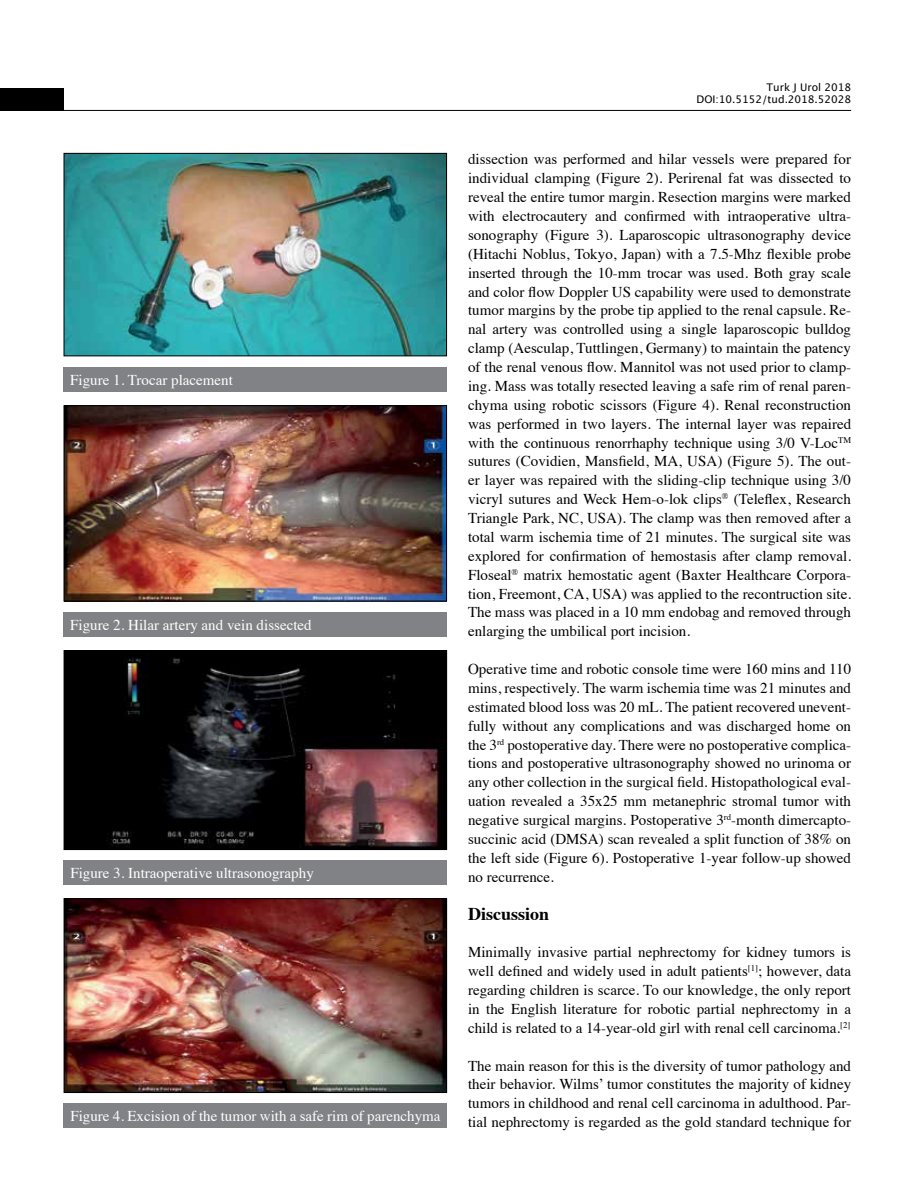
<style>
.page{position:relative;width:915px;height:1191px;background:#fff}
.page>*{position:absolute;margin:0;border:0;box-sizing:border-box;transform-origin:0 0}
.t1{font:700 18px "Times";color:#000}
.t2{font:15px/18.9px "Times";color:#000;text-align:justify}
.t3{font:15px "Times";color:#fff}
.t4{font:10.5px/12.6px "Lucida Grande";color:#000;text-align:right}
</style>
<div class="page">
<hr style="left:64px;top:110px;width:786px;height:1px;background:#000">
<div style="left:0;top:88px;width:64px;height:23px;background:#000"></div>
<img style="left:66px;top:900px;width:378px;height:190px">
<div style="left:64px;top:898px;width:382px;height:194px;border:1px solid #000"></div>
<div style="left:64px;top:1103px;width:383px;height:24px;background:#808285"></div>
<img style="left:66px;top:652px;width:378px;height:195px">
<div style="left:64px;top:650px;width:382px;height:199px;border:1px solid #000"></div>
<div style="left:64px;top:860px;width:383px;height:24px;background:#808285"></div>
<img style="left:66px;top:407px;width:378px;height:192px">
<div style="left:64px;top:405px;width:382px;height:196px;border:1px solid #000"></div>
<div style="left:64px;top:612px;width:383px;height:24px;background:#808285"></div>
<img style="left:66px;top:155px;width:378px;height:199px">
<div style="left:64px;top:153px;width:382px;height:203px;border:1px solid #000"></div>
<div style="left:64px;top:367px;width:383px;height:24px;background:#808285"></div>
<p class="t3" style="left:70px;top:366px;width:164px">Figure 1. Trocar placement</p>
<p class="t3" style="left:70px;top:610px;width:243px">Figure 2. Hilar artery and vein dissected</p>
<p class="t3" style="left:70px;top:858px;width:245px">Figure 3. Intraoperative ultrasonography</p>
<p class="t3" style="left:70px;top:1101px;width:371px">Figure 4. Excision of the tumor with a safe rim of parenchyma</p>
<p class="t4" style="left:696px;top:81px;width:156px">Turk J Urol 2018<br>DOI:10.5152/tud.2018.52028</p>
<p class="t2" style="left:468px;top:149px;width:384px">dissection was performed and hilar vessels were prepared for individual clamping (Figure 2). Perirenal fat was dissected to reveal the entire tumor margin. Resection margins were marked with electrocautery and confirmed with intraoperative ultra&shy;sonography (Figure 3). Laparoscopic ultrasonography device (Hitachi Noblus, Tokyo, Japan) with a 7.5-Mhz flexible probe inserted through the 10-mm trocar was used. Both gray scale and color flow Doppler US capability were used to demonstrate tumor margins by the probe tip applied to the renal capsule. Re&shy;nal artery was controlled using a single laparoscopic bulldog clamp (Aesculap, Tuttlingen, Germany) to maintain the patency of the renal venous flow. Mannitol was not used prior to clamp&shy;ing. Mass was totally resected leaving a safe rim of renal paren&shy;chyma using robotic scissors (Figure 4). Renal reconstruction was performed in two layers. The internal layer was repaired with the continuous renorrhaphy technique using 3/0 V-Loc<sup>TM </sup>sutures (Covidien, Mansfield, MA, USA) (Figure 5). The out&shy;er layer was repaired with the sliding-clip technique using 3/0 vicryl sutures and Weck Hem-o-lok clips<sup>®</sup> (Teleflex, Research Triangle Park, NC, USA). The clamp was then removed after a total warm ischemia time of 21 minutes. The surgical site was explored for confirmation of hemostasis after clamp removal.<br>Floseal<sup>®</sup> matrix hemostatic agent (Baxter Healthcare Corpora&shy;tion, Freemont, CA, USA) was applied to the recontruction site.<br>The mass was placed in a 10 mm endobag and removed through enlarging the umbilical port incision.</p>
<p class="t2" style="left:468px;top:658px;width:384px">Operative time and robotic console time were 160 mins and 110 mins, respectively. The warm ischemia time was 21 minutes and estimated blood loss was 20 mL. The patient recovered unevent&shy;fully without any complications and was discharged home on the 3<sup>rd</sup> postoperative day. There were no postoperative complica&shy;tions and postoperative ultrasonography showed no urinoma or any other collection in the surgical field. Histopathological eval&shy;uation revealed a 35x25 mm metanephric stromal tumor with negative surgical margins. Postoperative 3<sup>rd</sup>-month dimercapto&shy;succinic acid (DMSA) scan revealed a split function of 38% on the left side (Figure 6). Postoperative 1-year follow-up showed no recurrence.</p>
<p class="t1" style="left:468px;top:896px;width:83px">Discussion</p>
<p class="t2" style="left:468px;top:941px;width:384px">Minimally invasive partial nephrectomy for kidney tumors is well defined and widely used in adult patients<sup>[1]</sup>; however, data regarding children is scarce. To our knowledge, the only report in the English literature for robotic partial nephrectomy in a child is related to a 14-year-old girl with renal cell carcinoma.<sup>[2]</sup></p>
<p class="t2" style="left:468px;top:1054px;width:384px">The main reason for this is the diversity of tumor pathology and their behavior. Wilms’ tumor constitutes the majority of kidney tumors in childhood and renal cell carcinoma in adulthood. Par&shy;tial nephrectomy is regarded as the gold standard technique for</p>
</div>
